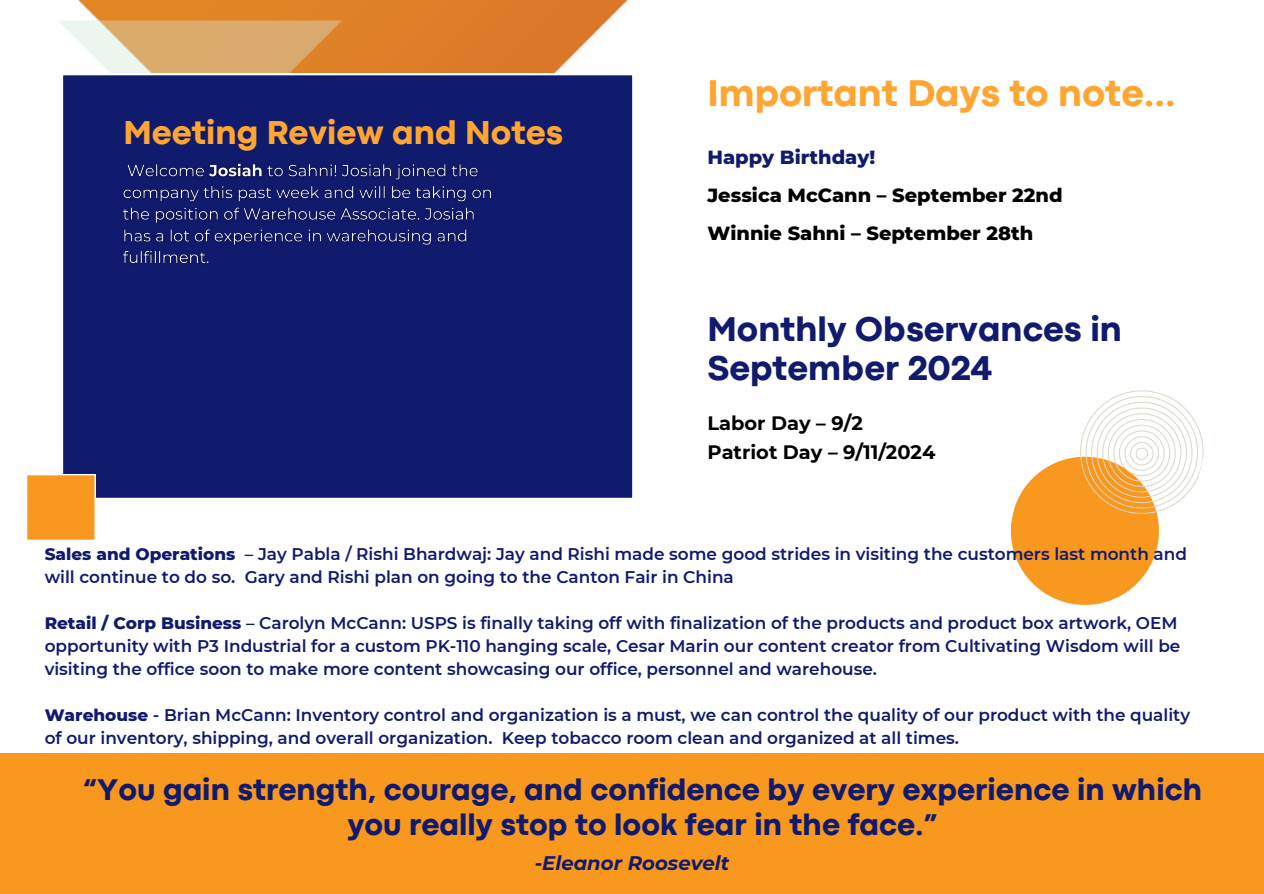
<style>
.page{position:relative;width:1264px;height:894px;background:#fff}
.page>*{position:absolute;margin:0;border:0;box-sizing:border-box;transform-origin:0 0}
.t1{font:800 38.85px "Codec Pro";color:#ffa531}
.t2{font:800 35.85px/39.3px "Codec Pro";color:#111b6e}
.t3{font:800 34.5px "Codec Pro";color:#ffa531}
.t4{font:800 31.35px/34.8px "Codec Pro";color:#111b6e;text-align:center}
.t5{font:italic 700 19.65px "Montserrat";color:#111b6e}
.t6{font:800 19.35px/38.2px "Montserrat";color:#000}
.t7{font:700 19.35px/28.2px "Montserrat";color:#000}
.t8{font:600 16.8px/23px "Montserrat";color:#111b6e}
.s1{color:#111b6e}
.s2{font-weight:800}
</style>
<div class="page">
<img style="left:59px;top:0;width:569px;height:73px">
<div style="left:63px;top:75px;width:570px;height:423px;background:#111b6e"></div>
<div style="left:0;top:752px;width:1263px;height:141px;background:#f8981e"></div>
<img style="left:118px;top:158px;width:379px;height:112px">
<svg style="left:27px;top:474px;width:69px;height:66px;background:#f89d29"></svg>
<svg style="left:1010px;top:390px;width:194px;height:215px"></svg>
<h2 class="t3" style="left:123px;top:120px;width:441px">Meeting Review and Notes</h2>
<h3 class="t1" style="left:707px;top:80px;width:470px">Important Days to note…</h3>
<h1 class="t6" style="left:707px;top:138px;width:356px"><span class="s1">Happy Birthday!<br></span>Jessica McCann – September 22nd<br>Winnie Sahni – September 28th</h1>
<h1 class="t2" style="left:707px;top:311px;width:416px">Monthly Observances in<br>September 2024</h1>
<h2 class="t7" style="left:707px;top:409px;width:229px">Labor Day – 9/2<br>Patriot Day – 9/11/2024</h2>
<h4 class="t8" style="left:45px;top:542px;width:1143px"><span class="s2">Sales and Operations</span> – Jay Pabla / Rishi Bhardwaj: Jay and Rishi made some good strides in visiting the customers last month and will continue to do so. Gary and Rishi plan on going to the Canton Fair in China</h4>
<h4 class="t8" style="left:45px;top:611px;width:1137px"><span class="s2">Retail / Corp Business</span> – Carolyn McCann: USPS is finally taking off with finalization of the products and product box artwork, OEM opportunity with P3 Industrial for a custom PK-110 hanging scale, Cesar Marin our content creator from Cultivating Wisdom will be visiting the office soon to make more content showcasing our office, personnel and warehouse.</h4>
<h4 class="t8" style="left:45px;top:703px;width:1146px"><span class="s2">Warehouse</span> - Brian McCann: Inventory control and organization is a must, we can control the quality of our product with the quality</h4>
<h4 class="t8" style="left:45px;top:726px;width:915px">of our inventory, shipping, and overall organization. Keep tobacco room clean and organized at all times.</h4>
<p class="t4" style="left:83px;top:773px;width:1120px">“You gain strength, courage, and confidence by every experience in which you really stop to look fear in the face.”</p>
<h3 class="t5" style="left:534px;top:850px;width:196px">-Eleanor Roosevelt</h3>
</div>
